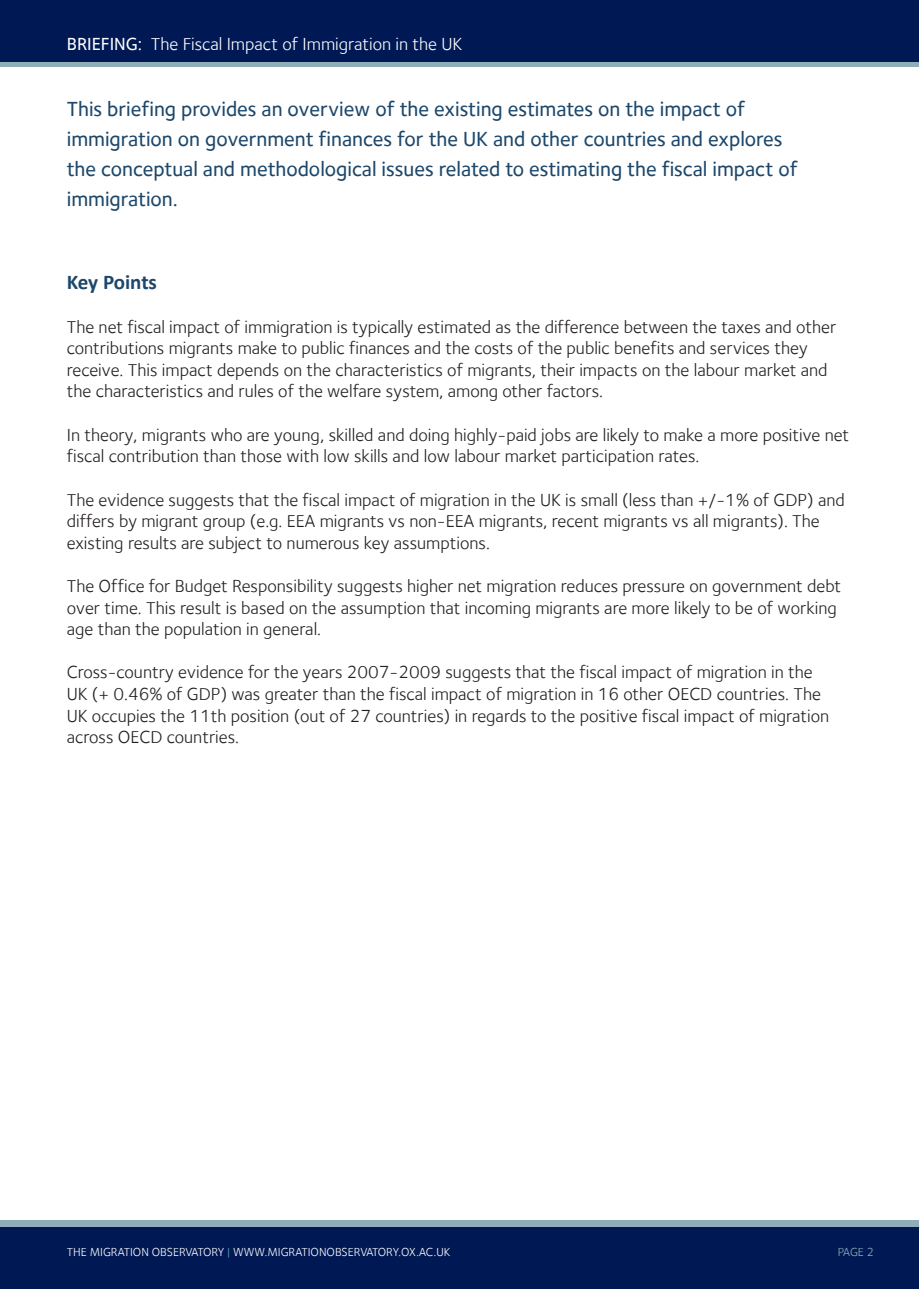
<style>
.page{position:relative;width:919px;height:1289px;background:#fff}
.page>*{position:absolute;margin:0;border:0;box-sizing:border-box;transform-origin:0 0}
.Introduction{font:500 21px/30px "Foundry Sterling";color:#1c476b}
.t1{font:700 21px "Calibri";letter-spacing:-.01em;color:#1c476b}
.t2{font:18px/21.6px "Foundry Sterling";color:#231f20}
.t3{font:18px "Foundry Sterling";color:#fff}
.t4{font:12px "Foundry Sterling";color:#fff}
.t5{font:12px "Foundry Sterling";color:#90aeb8}
.s1{font-weight:500}
.s2{color:#5c9baf}
</style>
<div class="page">
<div style="left:0;top:1226px;width:918px;height:62px;background:#001954"></div>
<div style="left:0;top:0;width:918px;height:63px;background:#001954"></div>
<hr style="left:0;top:63px;width:918px;height:4px;background:#90aeb8">
<div style="left:0;top:1219px;width:918px;height:7px;background:#90aeb8"></div>
<p class="t3" style="left:67px;top:34px;width:397px"><span class="s1">BRIEFING:</span> The Fiscal Impact of Immigration in the UK</p>
<p class="Introduction" style="left:67px;top:94px;width:732px">This briefing provides an overview of the existing estimates on the impact of immigration on government finances for the UK and other countries and explores the conceptual and methodological issues related to estimating the fiscal impact of immigration.</p>
<h1 class="t1" style="left:67px;top:269px;width:92px">Key Points</h1>
<p class="t2" style="left:67px;top:316px;width:771px">The net fiscal impact of immigration is typically estimated as the difference between the taxes and other contributions migrants make to public finances and the costs of the public benefits and services they receive. This impact depends on the characteristics of migrants, their impacts on the labour market and the characteristics and rules of the welfare system, among other factors.</p>
<p class="t2" style="left:67px;top:424px;width:783px">In theory, migrants who are young, skilled and doing highly-paid jobs are likely to make a more positive net fiscal contribution than those with low skills and low labour market participation rates.</p>
<p class="t2" style="left:67px;top:488px;width:779px">The evidence suggests that the fiscal impact of migration in the UK is small (less than +/-1% of GDP) and differs by migrant group (e.g. EEA migrants vs non-EEA migrants, recent migrants vs all migrants). The existing results are subject to numerous key assumptions.</p>
<p class="t2" style="left:67px;top:575px;width:775px">The Office for Budget Responsibility suggests higher net migration reduces pressure on government debt over time. This result is based on the assumption that incoming migrants are more likely to be of working age than the population in general.</p>
<p class="t2" style="left:67px;top:661px;width:763px">Cross-country evidence for the years 2007-2009 suggests that the fiscal impact of migration in the UK (+ 0.46% of GDP) was greater than the fiscal impact of migration in 16 other OECD countries. The UK occupies the 11th position (out of 27 countries) in regards to the positive fiscal impact of migration across OECD countries.</p>
<p class="t4" style="left:67px;top:1244px;width:385px">THE MIGRATION OBSERVATORY <span class="s2">|</span> WWW.MIGRATIONOBSERVATORY.OX.AC.UK</p>
<p class="t5" style="left:837px;top:1244px;width:38px">PAGE 2</p>
</div>
